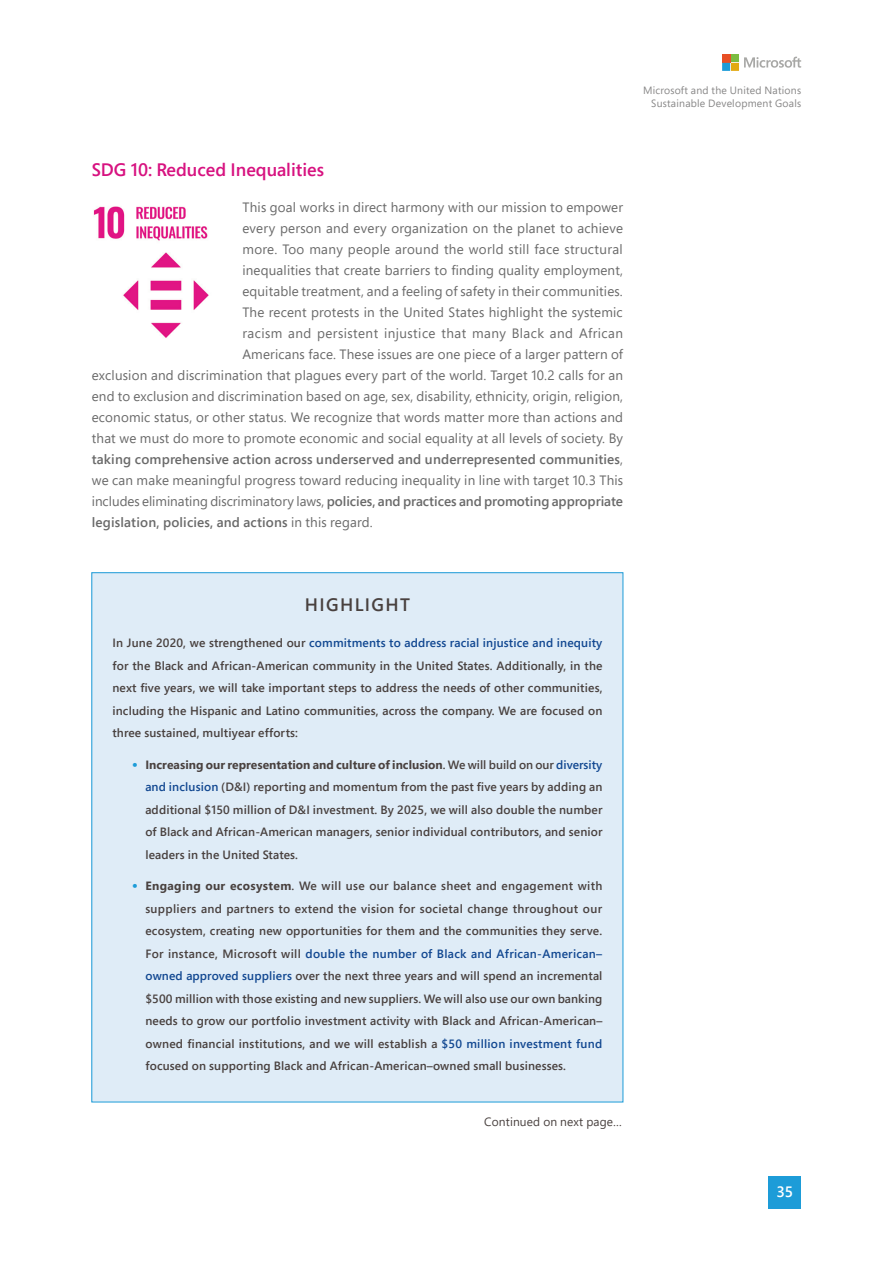
<style>
.page{position:relative;width:893px;height:1263px;background:#fff}
.page>*{position:absolute;margin:0;border:0;box-sizing:border-box;transform-origin:0 0}
.Heading_2_Special{font:600 18px "Segoe Pro";color:#d71280}
.Sidebar_head{font:600 18px "Segoe Pro";letter-spacing:.075em;color:#49413f}
.t1{font:600 15px "Segoe Pro";color:#fff}
.t2{font:13.5px "Segoe Pro";letter-spacing:.01em;color:#6a6a6a}
.t3{font:600 13.5px "Segoe Pro";letter-spacing:.01em;color:#6a6a6a}
.t4{font:13.5px "Segoe Pro";letter-spacing:.03em;color:#6a6a6a}
.Sidebar_body{font:600 12px/22.5px "Segoe Pro";letter-spacing:.01em;color:#49413f;text-align:justify}
.Sidebar_body-2{font:12px "Segoe Pro";letter-spacing:.01em;color:#49413f}
.t5{font:10.5px/13.5px "Segoe Pro";letter-spacing:.02em;color:#888787;text-align:right}
.s1{font-weight:400}
.s2{color:#124891}
.s3{font-weight:700;font-size:15px;color:#1d9cd8}
.s4{font-weight:700}
</style>
<div class="page">
<svg style="left:722px;top:54px;width:79px;height:17px"></svg>
<div style="left:768px;top:1176px;width:33px;height:33px;background:#1d9cd8"></div>
<img style="left:93px;top:206px;width:116px;height:132px">
<div style="left:92px;top:573px;width:531px;height:529px;background:#dfecf7"></div>
<p class="t5" style="left:643px;top:83px;width:160px">Microsoft and the United Nations<br>Sustainable Development Goals</p>
<h2 class="Heading_2_Special" style="left:92px;top:157px;width:234px">SDG 10: Reduced Inequalities</h2>
<p class="t2" style="left:243px;top:198px;width:382px">This goal works in direct harmony with our mission to empower</p>
<p class="t2" style="left:242px;top:219px;width:382px">every person and every organization on the planet to achieve</p>
<p class="t2" style="left:242px;top:240px;width:382px">more. Too many people around the world still face structural</p>
<p class="t2" style="left:242px;top:261px;width:382px">inequalities that create barriers to finding quality employment,</p>
<p class="t2" style="left:242px;top:282px;width:382px">equitable treatment, and a feeling of safety in their communities.</p>
<p class="t2" style="left:242px;top:303px;width:382px">The recent protests in the United States highlight the systemic</p>
<p class="t4" style="left:242px;top:324px;width:382px">racism and persistent injustice that many Black and African</p>
<p class="t2" style="left:242px;top:345px;width:382px">Americans face. These issues are one piece of a larger pattern of</p>
<p class="t2" style="left:92px;top:366px;width:533px">exclusion and discrimination that plagues every part of the world. Target 10.2 calls for an</p>
<p class="t2" style="left:92px;top:387px;width:533px">end to exclusion and discrimination based on age, sex, disability, ethnicity, origin, religion,</p>
<p class="t2" style="left:92px;top:408px;width:533px">economic status, or other status. We recognize that words matter more than actions and</p>
<p class="t2" style="left:92px;top:429px;width:533px">that we must do more to promote economic and social equality at all levels of society. By</p>
<p class="t3" style="left:92px;top:450px;width:533px">taking comprehensive action across underserved and underrepresented communities<span class="s1">,</span></p>
<p class="t2" style="left:92px;top:471px;width:533px">we can make meaningful progress toward reducing inequality in line with target 10.3 This</p>
<p class="t3" style="left:92px;top:492px;width:533px"><span class="s1">includes eliminating discriminatory laws,</span> policies, and practices and promoting appropriate</p>
<p class="t3" style="left:92px;top:513px;width:282px">legislation, policies, and actions <span class="s1">in this regard.</span></p>
<h3 class="Sidebar_head" style="left:305px;top:592px;width:107px">HIGHLIGHT</h3>
<p class="Sidebar_body" style="left:112px;top:631px;width:492px">In June 2020, we strengthened our <span class="s2">commitments to address racial injustice and inequity </span>for the Black and African-American community in the United States. Additionally, in the next five years, we will take important steps to address the needs of other communities, including the Hispanic and Latino communities, across the company. We are focused on three sustained, multiyear efforts:</p>
<p class="Sidebar_body" style="left:145px;top:753px;width:459px;text-indent:-14px"><span class="s3">•</span> <span class="s4">Increasing our representation and culture of inclusion</span>. We will build on our <span class="s2">diversity and inclusion</span> (D&amp;I) reporting and momentum from the past five years by adding an additional $150 million of D&amp;I investment. By 2025, we will also double the number of Black and African-American managers, senior individual contributors, and senior leaders in the United States.</p>
<p class="Sidebar_body" style="left:145px;top:874px;width:459px;text-indent:-14px"><span class="s3">•</span> <span class="s4">Engaging our ecosystem</span>. We will use our balance sheet and engagement with suppliers and partners to extend the vision for societal change throughout our ecosystem, creating new opportunities for them and the communities they serve.<br>For instance, Microsoft will <span class="s2">double the number of Black and African-American– owned approved suppliers</span> over the next three years and will spend an incremental $500 million with those existing and new suppliers. We will also use our own banking needs to grow our portfolio investment activity with Black and African-American– owned financial institutions, and we will establish a <span class="s2">$50 million investment fund </span>focused on supporting Black and African-American–owned small businesses.</p>
<p class="Sidebar_body-2" style="left:484px;top:1114px;width:139px">Continued on next page…</p>
<p class="t1" style="left:776px;top:1182px;width:18px">35</p>
</div>
